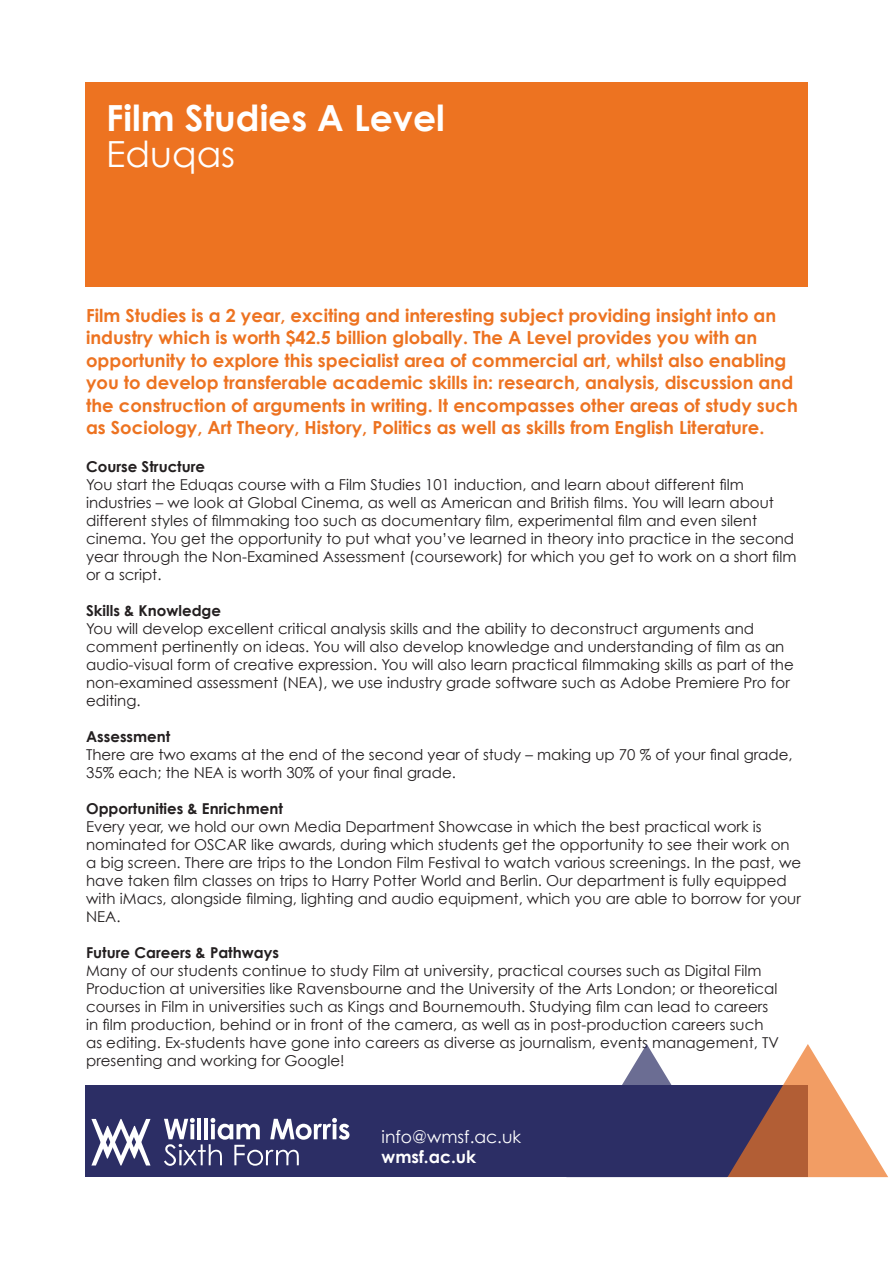
<style>
.page{position:relative;width:893px;height:1263px;background:#fff}
.page>*{position:absolute;margin:0;border:0;box-sizing:border-box;transform-origin:0 0}
.t1{font:700 36px/36px "Century Gothic";color:#fff}
.t2{font:700 18px/22.5px "Century Gothic";color:#ed7321}
.t3{font:17.25px "Century Gothic";color:#fff}
.t4{font:700 17.25px "Century Gothic";color:#fff}
.t5{font:15px/18px "Century Gothic";color:#231f20}
.t6{font:700 15px "Century Gothic";color:#231f20}
.s1{font-weight:400}
.s2{font-weight:700}
</style>
<div class="page">
<div style="left:85px;top:1085px;width:723px;height:92px;background:#2c2e65"></div>
<svg style="left:164px;top:1118px;width:185px;height:48px"></svg>
<svg style="left:91px;top:1119px;width:60px;height:46px"></svg>
<div style="left:85px;top:82px;width:723px;height:205px;background:#ed7321"></div>
<svg style="left:622px;top:1044px;width:266px;height:133px"></svg>
<p class="t1" style="left:106px;top:99px;width:340px">Film Studies A Level<br><span class="s1">Eduqas</span></p>
<p class="t2" style="left:86px;top:303px;width:713px">Film Studies is a 2 year, exciting and interesting subject providing insight into an industry which is worth $42.5 billion globally. The A Level provides you with an opportunity to explore this specialist area of commercial art, whilst also enabling you to develop transferable academic skills in: research, analysis, discussion and the construction of arguments in writing. It encompasses other areas of study such as Sociology, Art Theory, History, Politics as well as skills from English Literature.</p>
<p class="t6" style="left:86px;top:457px;width:121px">Course Structure</p>
<p class="t5" style="left:86px;top:475px;width:712px">You start the Eduqas course with a Film Studies 101 induction, and learn about different film industries – we look at Global Cinema, as well as American and British films. You will learn about different styles of filmmaking too such as documentary film, experimental film and even silent cinema. You get the opportunity to put what you’ve learned in theory into practice in the second year through the Non-Examined Assessment (coursework) for which you get to work on a short film or a script.</p>
<p class="t5" style="left:86px;top:601px;width:709px"><span class="s2">Skills &amp; Knowledge<br></span>You will develop excellent critical analysis skills and the ability to deconstruct arguments and comment pertinently on ideas. You will also develop knowledge and understanding of film as an audio-visual form of creative expression. You will also learn practical filmmaking skills as part of the non-examined assessment (NEA), we use industry grade software such as Adobe Premiere Pro for editing.</p>
<p class="t6" style="left:86px;top:727px;width:86px">Assessment</p>
<p class="t5" style="left:86px;top:745px;width:708px">There are two exams at the end of the second year of study – making up 70 % of your final grade,<br>35% each; the NEA is worth 30% of your final grade.</p>
<p class="t6" style="left:86px;top:799px;width:198px">Opportunities &amp; Enrichment</p>
<p class="t5" style="left:86px;top:817px;width:717px">Every year, we hold our own Media Department Showcase in which the best practical work is nominated for OSCAR like awards, during which students get the opportunity to see their work on a big screen. There are trips to the London Film Festival to watch various screenings. In the past, we have taken film classes on trips to Harry Potter World and Berlin. Our department is fully equipped with iMacs, alongside filming, lighting and audio equipment, which you are able to borrow for your NEA.</p>
<p class="t6" style="left:86px;top:943px;width:194px">Future Careers &amp; Pathways</p>
<p class="t5" style="left:86px;top:961px;width:694px">Many of our students continue to study Film at university, practical courses such as Digital Film Production at universities like Ravensbourne and the University of the Arts London; or theoretical courses in Film in universities such as Kings and Bournemouth. Studying film can lead to careers in film production, behind or in front of the camera, as well as in post-production careers such as editing. Ex-students have gone into careers as diverse as journalism, events management, TV presenting and working for Google!</p>
<p class="t3" style="left:382px;top:1126px;width:141px">info@wmsf.ac.uk</p>
<p class="t4" style="left:382px;top:1146px;width:96px">wmsf.ac.uk</p>
</div>
